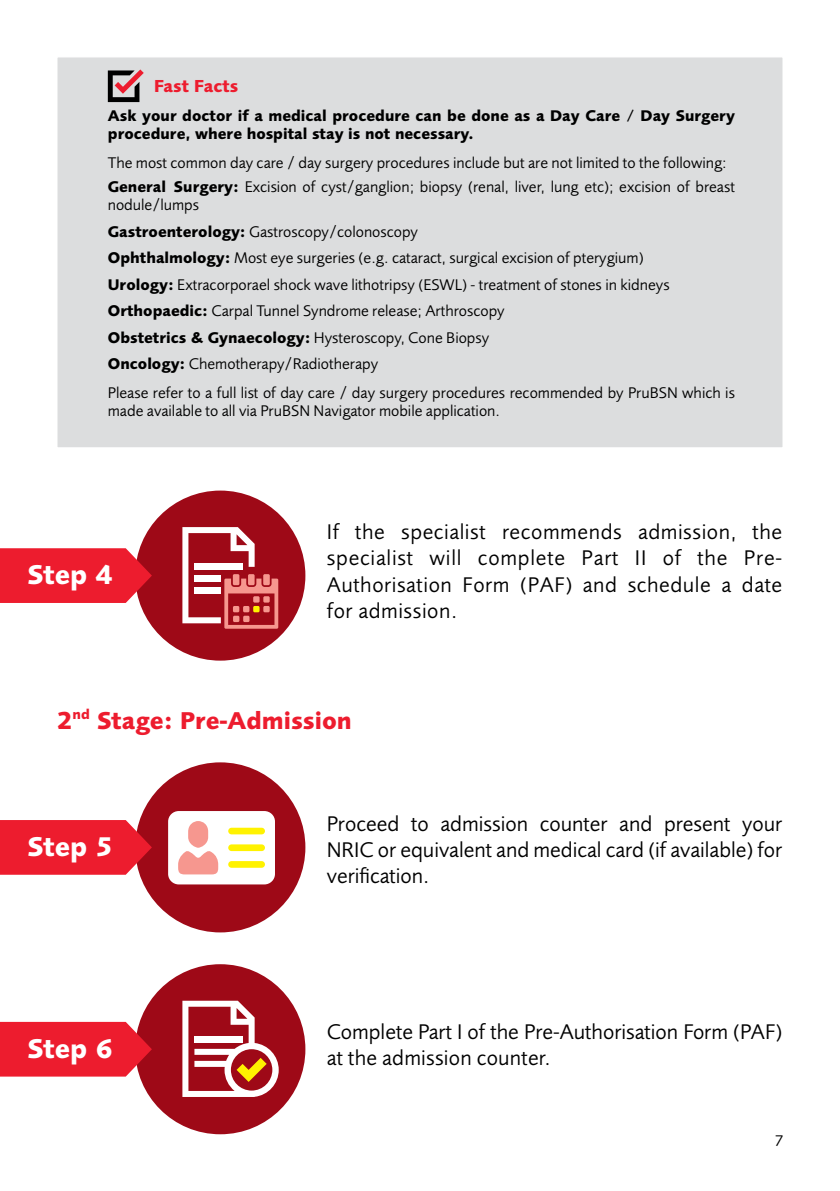
<style>
.page{position:relative;width:840px;height:1191px;background:#fff}
.page>*{position:absolute;margin:0;border:0;box-sizing:border-box;transform-origin:0 0}
.t1{font:700 28px "Pru Sans";color:#fff}
.t2{font:700 25.2px "Pru Sans";color:#ed1c2e}
.t3{font:22px/26.4px "Pru Sans";color:#000;text-align:justify}
.t4{font:700 18px "Pru Sans";color:#ed1c2e}
.t5{font:16px/26.6px "Pru Sans";color:#000}
.t6{font:700 16px/18px "Pru Sans";color:#000}
.s1{font-weight:700}
</style>
<div class="page">
<div style="left:135px;top:490px;width:170px;height:170px;background:#9e0917;border-radius:50%"></div>
<svg style="left:182px;top:527px;width:96px;height:101px"></svg>
<div style="left:135px;top:762px;width:170px;height:170px;background:#9e0917;border-radius:50%"></div>
<div style="left:168px;top:811px;width:107px;height:73px;background:#fff;border-radius:11px"></div>
<svg style="left:178px;top:821px;width:40px;height:53px"></svg>
<div style="left:228px;top:861px;width:37px;height:6px;background:#fff200;border-radius:3px"></div>
<div style="left:228px;top:844px;width:37px;height:7px;background:#fff200;border-radius:3px"></div>
<div style="left:228px;top:827px;width:37px;height:7px;background:#fff200;border-radius:3px"></div>
<div style="left:135px;top:964px;width:170px;height:170px;background:#9e0917;border-radius:50%"></div>
<svg style="left:182px;top:1000px;width:96px;height:97px"></svg>
<svg style="left:0;top:548px;width:152px;height:55px;background:#e82031"></svg>
<svg style="left:0;top:820px;width:152px;height:54px;background:#e81f30"></svg>
<svg style="left:0;top:1022px;width:152px;height:54px;background:#e81e30"></svg>
<div style="left:57px;top:57px;width:725px;height:391px;background:#dcddde;border:1px solid #fff"></div>
<svg style="left:108px;top:69px;width:36px;height:33px"></svg>
<p class="t4" style="left:154px;top:75px;width:86px">Fast Facts</p>
<p class="t6" style="left:108px;top:106px;width:628px">Ask your doctor if a medical procedure can be done as a Day Care / Day Surgery procedure, where hospital stay is not necessary.</p>
<p class="t5" style="left:108px;top:151px;width:628px;line-height:23.6px">The most common day care / day surgery procedures include but are not limited to the following:<br><span class="s1">General Surgery:</span> Excision of cyst/ganglion; biopsy (renal, liver, lung etc); excision of breast</p>
<p class="t5" style="left:108px;top:191px;width:563px">nodule/lumps<br><span class="s1">Gastroenterology:</span> Gastroscopy/colonoscopy<br><span class="s1">Ophthalmology:</span> Most eye surgeries (e.g. cataract, surgical excision of pterygium)<br><span class="s1">Urology:</span> Extracorporael shock wave lithotripsy (ESWL) - treatment of stones in kidneys <span class="s1">Orthopaedic:</span> Carpal Tunnel Syndrome release; Arthroscopy<br><span class="s1">Obstetrics &amp; Gynaecology:</span> Hysteroscopy, Cone Biopsy<br><span class="s1">Oncology:</span> Chemotherapy/Radiotherapy</p>
<p class="t5" style="left:108px;top:384px;width:628px;line-height:18px">Please refer to a full list of day care / day surgery procedures recommended by PruBSN which is made available to all via PruBSN Navigator mobile application.</p>
<h1 class="t1" style="left:27px;top:558px;width:87px">Step 4</h1>
<h3 class="t3" style="left:326px;top:518px;width:456px">If the specialist recommends admission, the specialist will complete Part II of the Pre-Authorisation Form (PAF) and schedule a date for admission.</h3>
<h2 class="t2" style="left:57px;top:706px;width:296px">2<sup>nd</sup> Stage: Pre-Admission</h2>
<h1 class="t1" style="left:27px;top:830px;width:87px">Step 5</h1>
<h1 class="t1" style="left:27px;top:1031px;width:87px">Step 6</h1>
<h3 class="t3" style="left:326px;top:810px;width:456px">Proceed to admission counter and present your NRIC or equivalent and medical card (if available) for verification.</h3>
<h3 class="t3" style="left:326px;top:1018px;width:456px">Complete Part I of the Pre-Authorisation Form (PAF) at the admission counter.</h3>
<p class="t5" style="left:774px;top:1127px;width:10px">7</p>
</div>
